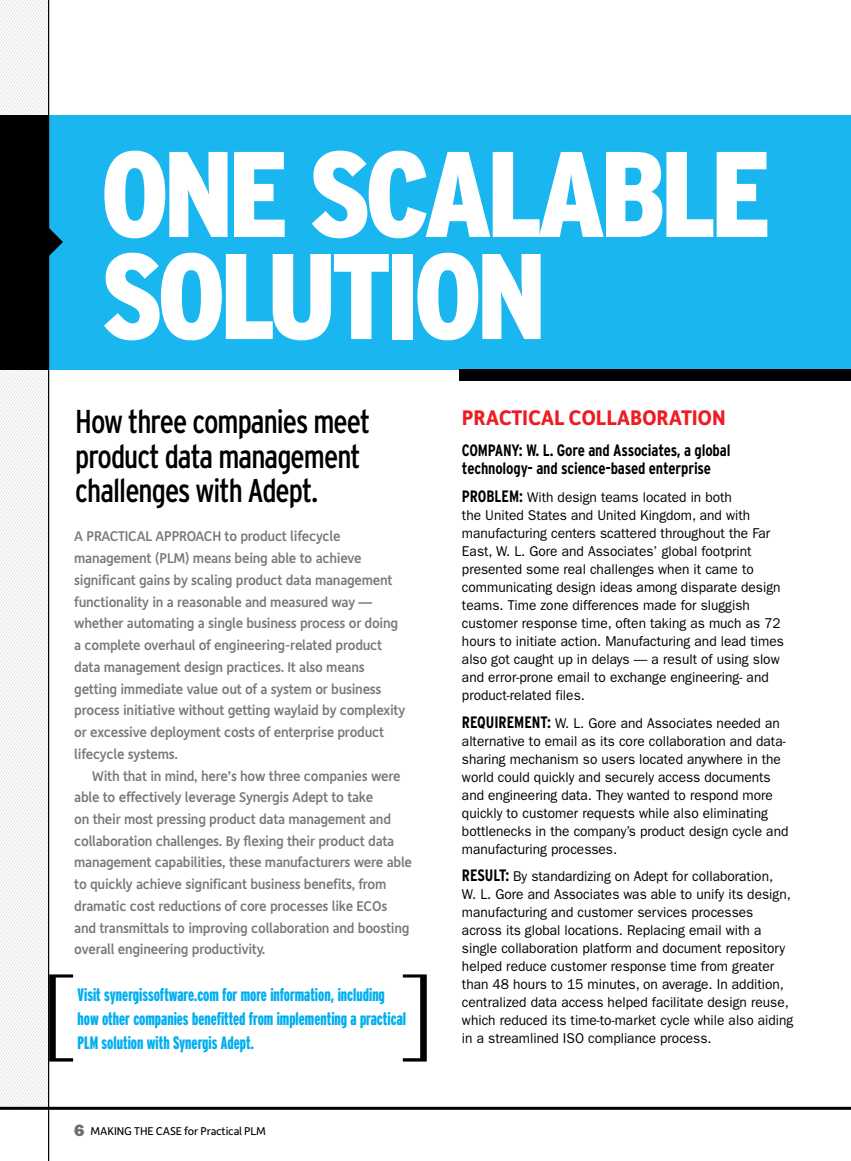
<style>
.page{position:relative;width:851px;height:1161px;background:#fff}
.page>*{position:absolute;margin:0;border:0;box-sizing:border-box;transform-origin:0 0}
.t1{font:900 condensed 121.5px/102px "Interstate";letter-spacing:-.05em;color:#fff}
.t2{font:condensed 33px/34.5px "Interstate";letter-spacing:-.03em;color:#000;scale:.96 1}
.t3{font:700 22.5px "Depot New";letter-spacing:-.01em;color:#ed1d24;scale:.96 1}
.t4{font:900 extra-condensed 18px/24px "Interstate";color:#00aeef}
.t5{font:700 condensed 16.5px/18px "Interstate";letter-spacing:-.01em;color:#000;scale:.96 1}
.t6{font:14.25px/18px "Franklin Gothic";color:#000;scale:.96 1}
.t7{font:500 14.25px/21.8px "Depot";letter-spacing:-.02em;color:#77787b;scale:.96 1}
.t8{font:12px "Depot New";letter-spacing:-.01em;color:#000}
.s1{font-family:"Franklin Gothic";font-weight:800;font-size:16.5px;color:#6d6e71}
.s2{font-family:"Interstate";font-weight:700;font-stretch:condensed;font-size:16.5px}
</style>
<div class="page">
<svg style="left:0;top:0;width:48px;height:1107px"></svg>
<div style="left:0;top:115px;width:850px;height:255px;background:#1ab6f0"></div>
<hr style="left:0;top:1107px;width:850px;height:3px;background:#000">
<hr style="left:48px;top:0;width:1px;height:1161px;background:#000">
<div style="left:0;top:115px;width:49px;height:254px;background:#000"></div>
<svg style="left:49px;top:208px;width:14px;height:68px"></svg>
<div style="left:459px;top:370px;width:391px;height:11px;background:#000"></div>
<svg style="left:49px;top:974px;width:24px;height:88px"></svg>
<svg style="left:403px;top:974px;width:24px;height:88px"></svg>
<h1 class="t1" style="left:100px;top:143px;width:672px">ONE SCALABLE<br>SOLUTION</h1>
<h2 class="t2" style="left:75px;top:404px;width:309px">How three companies meet product data management challenges with Adept.</h2>
<p class="t7" style="left:74px;top:525px;width:346px">A practical approach to product lifecycle management (PLM) means being able to achieve significant gains by scaling product data management functionality in a reasonable and measured way — whether automating a single business process or doing a complete overhaul of engineering-related product data management design practices. It also means getting immediate value out of a system or business process initiative without getting waylaid by complexity or excessive deployment costs of enterprise product lifecycle systems.</p>
<p class="t7" style="left:74px;top:764px;width:353px;text-indent:18px">With that in mind, here’s how three companies were able to effectively leverage Synergis Adept to take<br>on their most pressing product data management and collaboration challenges. By flexing their product data management capabilities, these manufacturers were able to quickly achieve significant business benefits, from dramatic cost reductions of core processes like ECOs and transmittals to improving collaboration and boosting overall engineering productivity.</p>
<p class="t4" style="left:78px;top:982px;width:330px">Visit synergissoftware.com for more information, including how other companies benefitted from implementing a practical<br>PLM solution with Synergis Adept.</p>
<p class="t8" style="left:74px;top:1123px;width:193px"><span class="s1">6</span> MAKING THE CASE for Practical PLM</p>
<h3 class="t3" style="left:462px;top:403px;width:276px">PRACTICAL COLLABORATION</h3>
<p class="t5" style="left:462px;top:441px;width:281px">Company: W. L. Gore and Associates, a global technology- and science-based enterprise</p>
<p class="t6" style="left:462px;top:488px;width:337px"><span class="s2">Problem:</span> With design teams located in both<br>the United States and United Kingdom, and with manufacturing centers scattered throughout the Far East, W. L. Gore and Associates’ global footprint presented some real challenges when it came to communicating design ideas among disparate design teams. Time zone differences made for sluggish customer response time, often taking as much as 72 hours to initiate action. Manufacturing and lead times also got caught up in delays — a result of using slow and error-prone email to exchange engineering- and product-related files.</p>
<p class="t6" style="left:462px;top:714px;width:341px"><span class="s2">Requirement:</span> W. L. Gore and Associates needed an alternative to email as its core collaboration and data&shy;sharing mechanism so users located anywhere in the world could quickly and securely access documents and engineering data. They wanted to respond more quickly to customer requests while also eliminating bottlenecks in the company’s product design cycle and manufacturing processes.</p>
<p class="t6" style="left:462px;top:868px;width:347px"><span class="s2">Result:</span> By standardizing on Adept for collaboration,<br>W. L. Gore and Associates was able to unify its design, manufacturing and customer services processes across its global locations. Replacing email with a single collaboration platform and document repository helped reduce customer response time from greater than 48 hours to 15 minutes, on average. In addition, centralized data access helped facilitate design reuse, which reduced its time-to-market cycle while also aiding in a streamlined ISO compliance process.</p>
</div>
